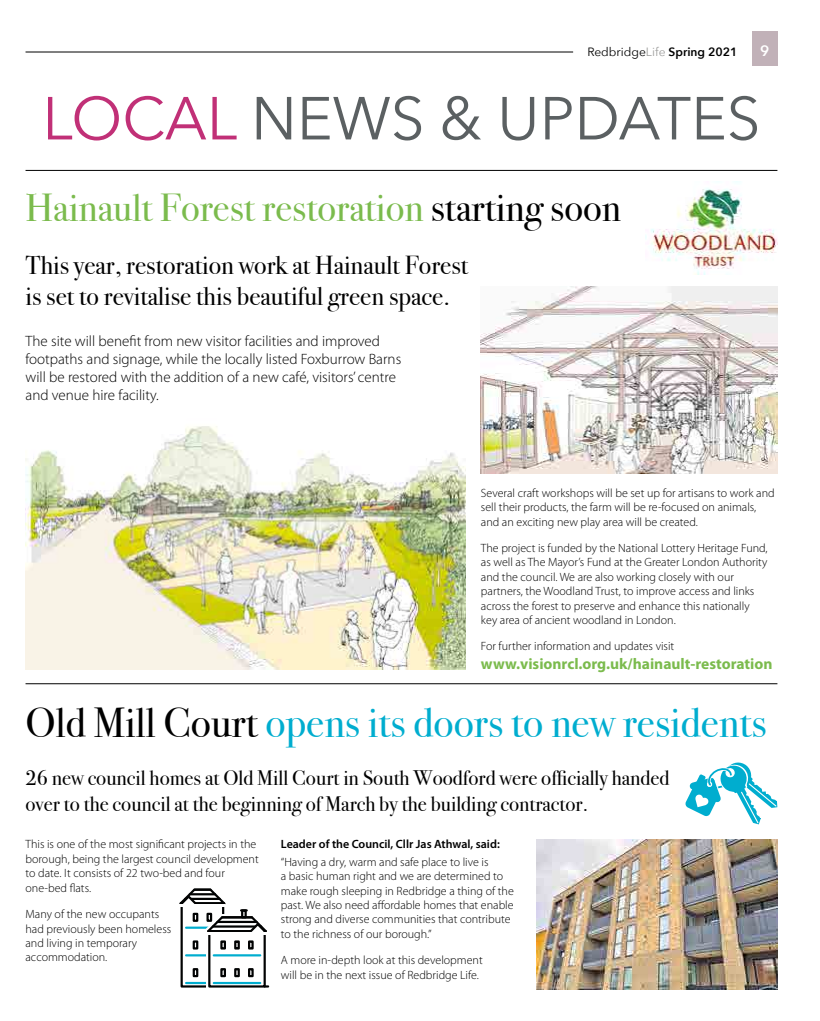
<style>
.page{position:relative;width:820px;height:1021px;background:#fff}
.page>*{position:absolute;margin:0;border:0;box-sizing:border-box;transform-origin:0 0}
.t1{font:60px "Avenir Next";color:#5b6062}
.t2{font:42px "Bodoni Svty Two ITCTT";color:#00adcf}
.t3{font:39px "Bodoni Svty Two ITCTT";color:#7bbb4d}
.t4{font:26px/31.2px "Bodoni Svty Two ITCTT";color:#000}
.t5{font:21px/25.2px "Bodoni Svty Two ITCTT";color:#000}
.t6{font:700 15.5px "Myriad Pro";color:#7bbb4d}
.t7{font:300 15px/18px "Myriad Pro";color:#000}
.t8{font:600 15px "Avenir Next";color:#fff}
.t9{font:300 12px/14.4px "Myriad Pro";color:#000}
.t10{font:600 12px "Myriad Pro";color:#000}
.t11{font:600 12px "Avenir Next";color:#000}
.s1{font-weight:400}
.s2{font-weight:400;color:#9d9d9c}
.s3{color:#c13077}
.s4{color:#000}
</style>
<div class="page">
<div style="left:751px;top:31px;width:26px;height:34px;background:#c1b1b8"></div>
<hr style="left:26px;top:170px;width:751px;height:1px;background:#000">
<hr style="left:26px;top:52px;width:547px;height:1px;background:#000">
<hr style="left:26px;top:683px;width:751px;height:1px;background:#000">
<img style="left:26px;top:426px;width:439px;height:243px">
<img style="left:536px;top:839px;width:241px;height:150px">
<svg style="left:685px;top:762px;width:92px;height:62px"></svg>
<svg style="left:179px;top:888px;width:91px;height:100px"></svg>
<img style="left:645px;top:181px;width:132px;height:94px">
<img style="left:480px;top:286px;width:297px;height:187px">
<p class="t11" style="left:587px;top:41px;width:152px"><span class="s1">Redbridge</span><span class="s2">Life</span> Spring 2021</p>
<p class="t8" style="left:759px;top:38px;width:11px">9</p>
<h1 class="t1" style="left:42px;top:68px;width:719px"><span class="s3">LOCAL</span> NEWS &amp; UPDATES</h1>
<h3 class="t3" style="left:26px;top:176px;width:596px">Hainault Forest restoration <span class="s4">starting soon</span></h3>
<h3 class="t4" style="left:26px;top:247px;width:444px">This year, restoration work at Hainault Forest is set to revitalise this beautiful green space.</h3>
<p class="t7" style="left:26px;top:332px;width:377px">The site will benefit from new visitor facilities and improved footpaths and signage, while the locally listed Foxburrow Barns will be restored with the addition of a new café, visitors’ centre and venue hire facility.</p>
<p class="t9" style="left:480px;top:486px;width:295px">Several craft workshops will be set up for artisans to work and sell their products, the farm will be re-focused on animals, and an exciting new play area will be created.</p>
<p class="t9" style="left:480px;top:541px;width:288px">The project is funded by the National Lottery Heritage Fund, as well as The Mayor’s Fund at the Greater London Authority and the council. We are also working closely with our partners, the Woodland Trust, to improve access and links across the forest to preserve and enhance this nationally key area of ancient woodland in London.</p>
<p class="t9" style="left:480px;top:639px;width:195px">For further information and updates visit</p>
<p class="t6" style="left:480px;top:655px;width:293px">www.visionrcl.org.uk/hainault-restoration</p>
<h2 class="t2" style="left:26px;top:688px;width:742px"><span class="s4">Old Mill Court</span> opens its doors to new residents</h2>
<h3 class="t5" style="left:26px;top:763px;width:645px">26 new council homes at Old Mill Court in South Woodford were officially handed over to the council at the beginning of March by the building contractor.</h3>
<p class="t9" style="left:26px;top:837px;width:235px">This is one of the most significant projects in the borough, being the largest council development to date. It consists of 22 two-bed and four one-bed flats.</p>
<p class="t9" style="left:26px;top:907px;width:147px">Many of the new occupants had previously been homeless and living in temporary accommodation.</p>
<p class="t10" style="left:281px;top:837px;width:220px">Leader of the Council, Cllr Jas Athwal, said:</p>
<p class="t9" style="left:281px;top:854px;width:234px">“Having a dry, warm and safe place to live is<br>a basic human right and we are determined to make rough sleeping in Redbridge a thing of the past. We also need affordable homes that enable strong and diverse communities that contribute to the richness of our borough.”</p>
<p class="t9" style="left:281px;top:953px;width:203px">A more in-depth look at this development will be in the next issue of Redbridge Life.</p>
</div>
